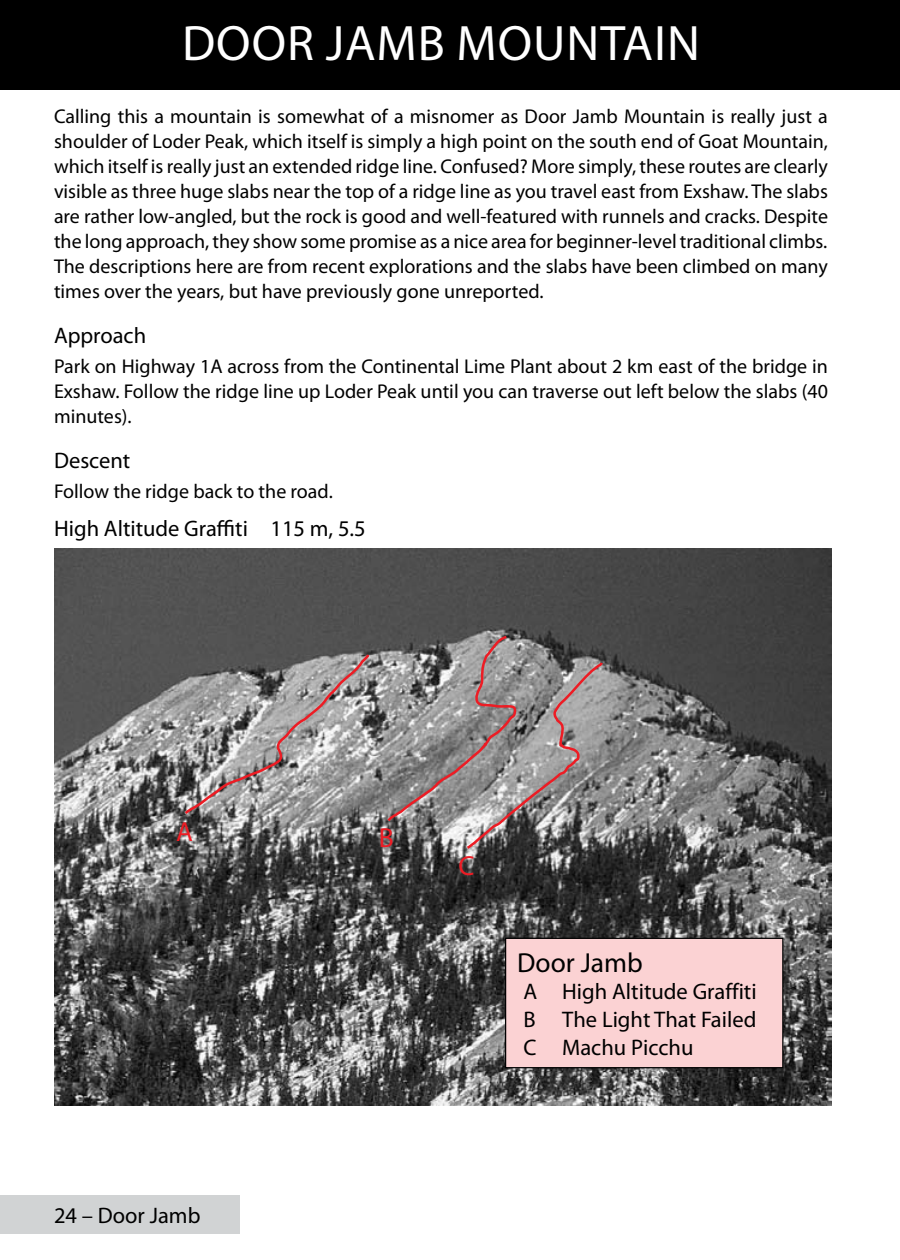
<style>
.page{position:relative;width:900px;height:1260px;background:#fff}
.page>*{position:absolute;margin:0;border:0;box-sizing:border-box;transform-origin:0 0}
.t1{font:50px "Myriad Pro";letter-spacing:.02em;color:#fff}
.t2{font:27.5px "Myriad Pro";color:#000}
.t3{font:27.5px "Myriad Pro";color:#ed1c24}
.t4{font:22.5px/27.5px "Myriad Pro";color:#000;text-align:justify}
.t5{font:20px/25px "Myriad Pro";color:#000;text-align:justify}
</style>
<div class="page">
<div style="left:0;top:0;width:900px;height:90px;background:#000"></div>
<div style="left:0;top:1195px;width:240px;height:38px;background:#d1d3d4"></div>
<img style="left:54px;top:549px;width:777px;height:557px">
<svg style="left:385px;top:634px;width:134px;height:18px;background:#757070"></svg>
<svg style="left:182px;top:652px;width:423px;height:199px;background:#918c8c"></svg>
<div style="left:505px;top:938px;width:278px;height:130px;background:#fbd2d3;border:1px solid #000"></div>
<h1 class="t1" style="left:182px;top:12px;width:519px">DOOR JAMB MOUNTAIN</h1>
<p class="t5" style="left:54px;top:103px;width:776px">Calling this a mountain is somewhat of a misnomer as Door Jamb Mountain is really just a shoulder of Loder Peak, which itself is simply a high point on the south end of Goat Mountain, which itself is really just an extended ridge line. Confused? More simply, these routes are clearly visible as three huge slabs near the top of a ridge line as you travel east from Exshaw. The slabs are rather low-angled, but the rock is good and well-featured with runnels and cracks. Despite the long approach, they show some promise as a nice area for beginner-level traditional climbs.<br>The descriptions here are from recent explorations and the slabs have been climbed on many times over the years, but have previously gone unreported.</p>
<p class="t4" style="left:54px;top:321px;width:94px">Approach</p>
<p class="t5" style="left:54px;top:353px;width:776px">Park on Highway 1A across from the Continental Lime Plant about 2 km east of the bridge in Exshaw. Follow the ridge line up Loder Peak until you can traverse out left below the slabs (40 minutes).</p>
<p class="t4" style="left:54px;top:446px;width:78px">Descent</p>
<p class="t5" style="left:54px;top:478px;width:280px">Follow the ridge back to the road.</p>
<p class="t4" style="left:54px;top:514px;width:313px">High Altitude Graffiti 115 m, 5.5</p>
<h2 class="t3" style="left:176px;top:814px;width:18px">A</h2>
<h2 class="t3" style="left:379px;top:820px;width:16px">B</h2>
<p class="t4" style="left:54px;top:1202px;width:148px">24 – Door Jamb</p>
<h2 class="t3" style="left:458px;top:849px;width:17px">C</h2>
<h2 class="t2" style="left:517px;top:946px;width:127px">Door Jamb</h2>
<p class="t4" style="left:523px;top:978px;width:235px">A High Altitude Graffiti B The Light That Failed C Machu Picchu</p>
</div>
